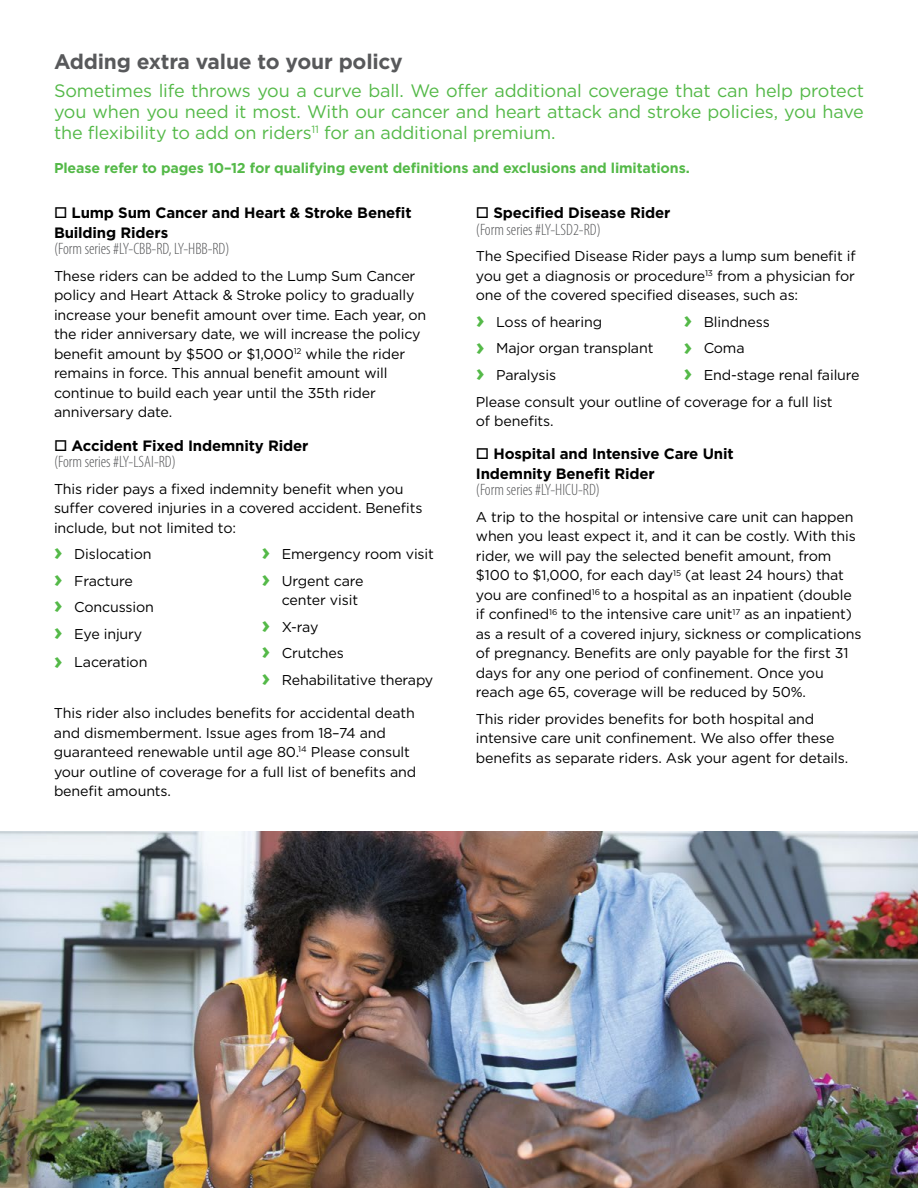
<style>
.page{position:relative;width:918px;height:1188px;background:#fff}
.page>*{position:absolute;margin:0;border:0;box-sizing:border-box;transform-origin:0 0}
.t1{font:700 21px "Gotham";letter-spacing:-.01em;color:#58595b}
.t2{font:18px/21px "Gotham";letter-spacing:-.01em;color:#54b948;text-align:justify}
.t3{font:300 condensed 16.5px "Myriad Pro";color:#58595b}
.t4{font:700 15px/19.5px "Gotham";letter-spacing:-.01em;color:#000}
.t5{font:300 condensed 15px "Myriad Pro";color:#58595b}
.t6{font:14.25px/19.5px "Gotham";letter-spacing:-.01em;color:#000}
.t7{font:700 14.25px "Gotham";letter-spacing:-.01em;color:#54b948}
.s1{font-weight:700;font-size:24px;color:#54b948}
</style>
<div class="page">
<img style="left:0;top:832px;width:918px;height:356px">
<h1 class="t1" style="left:54px;top:48px;width:350px">Adding extra value to your policy</h1>
<p class="t2" style="left:54px;top:80px;width:812px">Sometimes life throws you a curve ball. We offer additional coverage that can help protect you when you need it most. With our cancer and heart attack and stroke policies, you have the flexibility to add on riders<sup>11</sup> for an additional premium.</p>
<p class="t7" style="left:54px;top:158px;width:637px">Please refer to pages 10–12 for qualifying event definitions and exclusions and limitations.</p>
<p class="t4" style="left:54px;top:203px;width:359px">□ Lump Sum Cancer and Heart &amp; Stroke Benefit<br>Building Riders</p>
<p class="t3" style="left:54px;top:240px;width:177px">(Form series #LY-CBB-RD, LY-HBB-RD)</p>
<p class="t6" style="left:54px;top:266px;width:374px">These riders can be added to the Lump Sum Cancer policy and Heart Attack &amp; Stroke policy to gradually increase your benefit amount over time. Each year, on the rider anniversary date, we will increase the policy benefit amount by $500 or $1,000<sup>12</sup> while the rider remains in force. This annual benefit amount will continue to build each year until the 35th rider anniversary date.</p>
<p class="t4" style="left:54px;top:436px;width:256px">□ Accident Fixed Indemnity Rider</p>
<p class="t3" style="left:54px;top:453px;width:123px">(Form series #LY-LSAI-RD)</p>
<p class="t6" style="left:54px;top:479px;width:370px">This rider pays a fixed indemnity benefit when you suffer covered injuries in a covered accident. Benefits include, but not limited to:</p>
<p class="t6" style="left:54px;top:541px;width:102px;line-height:26.5px"><span class="s1">›</span> Dislocation <span class="s1">›</span> Fracture<br><span class="s1">›</span> Concussion <span class="s1">›</span> Eye injury</p>
<p class="t6" style="left:54px;top:652px;width:95px"><span class="s1">›</span> Laceration</p>
<p class="t4" style="left:476px;top:203px;width:196px">□ Specified Disease Rider</p>
<p class="t3" style="left:476px;top:221px;width:126px">(Form series #LY-LSD2-RD)</p>
<p class="t6" style="left:476px;top:246px;width:381px;text-align:justify">The Specified Disease Rider pays a lump sum benefit if you get a diagnosis or procedure<sup>13</sup> from a physician for one of the covered specified diseases, such as:</p>
<p class="t6" style="left:476px;top:308px;width:179px;line-height:26.5px"><span class="s1">›</span> Loss of hearing<br><span class="s1">›</span> Major organ transplant <span class="s1">›</span> Paralysis</p>
<p class="t6" style="left:683px;top:312px;width:88px"><span class="s1">›</span> Blindness</p>
<p class="t6" style="left:683px;top:338px;width:63px"><span class="s1">›</span> Coma</p>
<p class="t6" style="left:683px;top:365px;width:178px"><span class="s1">›</span> End-stage renal failure</p>
<p class="t6" style="left:476px;top:391px;width:358px">Please consult your outline of coverage for a full list</p>
<p class="t6" style="left:476px;top:411px;width:79px">of benefits.</p>
<p class="t4" style="left:476px;top:444px;width:259px">□ Hospital and Intensive Care Unit<br>Indemnity Benefit Rider</p>
<p class="t3" style="left:476px;top:481px;width:126px">(Form series #LY-HICU-RD)</p>
<p class="t6" style="left:476px;top:507px;width:387px">A trip to the hospital or intensive care unit can happen when you least expect it, and it can be costly. With this rider, we will pay the selected benefit amount, from $100 to $1,000, for each day<sup>15</sup> (at least 24 hours) that you are confined<sup>16</sup> to a hospital as an inpatient (double if confined<sup>16</sup> to the intensive care unit<sup>17</sup> as an inpatient) as a result of a covered injury, sickness or complications of pregnancy. Benefits are only payable for the first 31 days for any one period of confinement. Once you reach age 65, coverage will be reduced by 50%.</p>
<p class="t6" style="left:476px;top:709px;width:374px">This rider provides benefits for both hospital and intensive care unit confinement. We also offer these benefits as separate riders. Ask your agent for details.</p>
<p class="t6" style="left:262px;top:541px;width:174px;line-height:26.5px"><span class="s1">›</span> Emergency room visit <span class="s1">›</span> Urgent care</p>
<p class="t6" style="left:262px;top:587px;width:173px;line-height:26.5px;text-indent:20px">center visit<br><span class="s1">›</span> X-ray<br><span class="s1">›</span> Crutches<br><span class="s1">›</span> Rehabilitative therapy</p>
<p class="t6" style="left:54px;top:703px;width:364px">This rider also includes benefits for accidental death and dismemberment. Issue ages from 18–74 and guaranteed renewable until age 80.<sup>14</sup> Please consult your outline of coverage for a full list of benefits and benefit amounts.</p>
<p class="t5" style="left:27px;top:1148px;width:7px">8</p>
</div>
